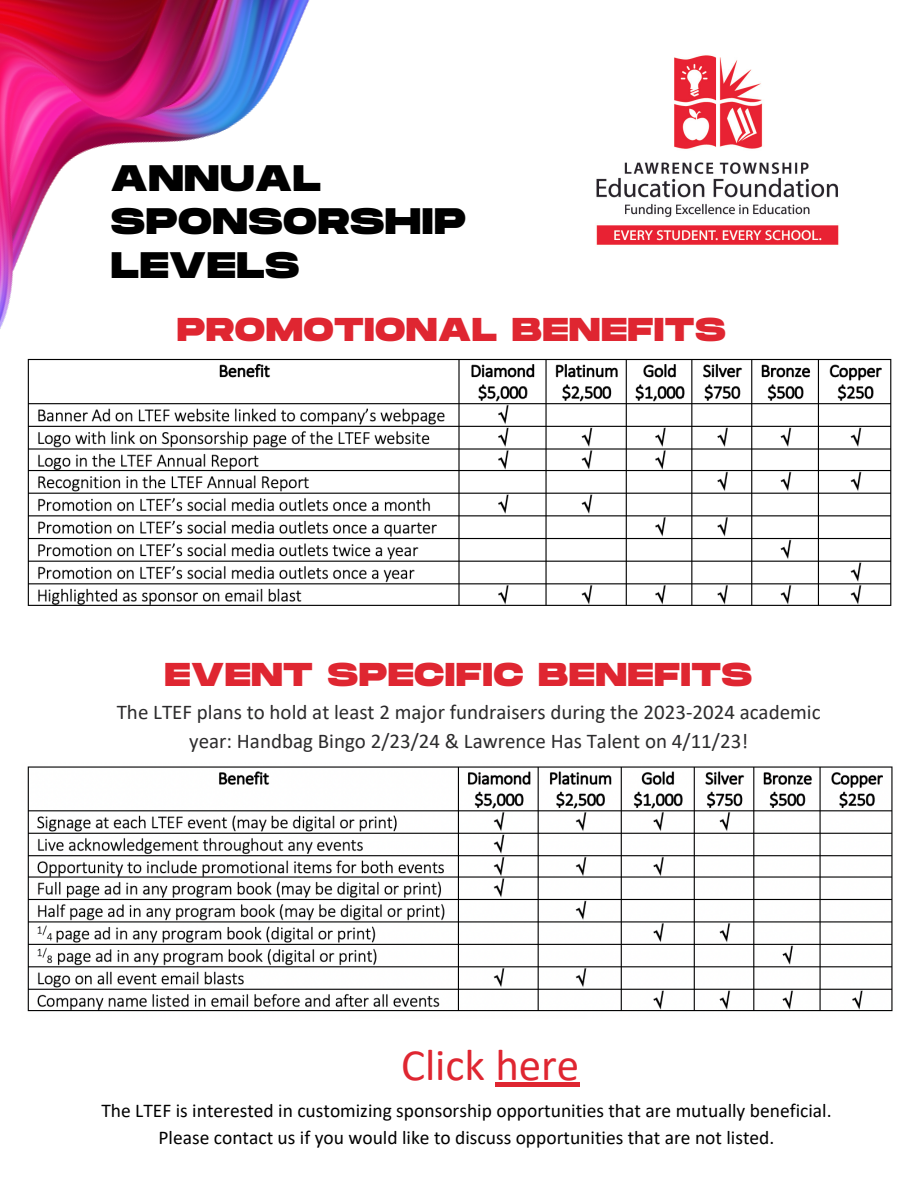
<style>
.page{position:relative;width:918px;height:1188px;background:#fff}
.page>*{position:absolute;margin:0;border:0;box-sizing:border-box;transform-origin:0 0}
.t1{font:45px "Calibri";color:#df2631}
.t2{font:800 36.9px "Monument Extended";letter-spacing:.03em;color:#000}
.t3{font:800 33px "Monument Extended";letter-spacing:.03em;color:#df2631}
.t4{font:21px/29.2px "Calibri";color:#2c2b2c;text-align:center}
.t5{font:19.5px "Calibri";color:#000}
</style>
<div class="page">
<img style="left:0;top:0;width:310px;height:329px">
<img style="left:596px;top:55px;width:243px;height:190px">
<img style="left:27px;top:358px;width:865px;height:248px">
<img style="left:27px;top:766px;width:866px;height:246px">
<hr style="left:495px;top:1083px;width:84px;height:4px;background:#df2631">
<p class="t2" style="left:111px;top:157px;width:211px">ANNUAL</p>
<p class="t2" style="left:111px;top:201px;width:356px">SPONSORSHIP</p>
<p class="t2" style="left:111px;top:245px;width:190px">LEVELS</p>
<p class="t3" style="left:177px;top:312px;width:550px">PROMOTIONAL BENEFITS</p>
<p class="t3" style="left:165px;top:657px;width:589px">EVENT SPECIFIC BENEFITS</p>
<p class="t4" style="left:117px;top:699px;width:705px">The LTEF plans to hold at least 2 major fundraisers during the 2023-2024 academic year: Handbag Bingo 2/23/24 &amp; Lawrence Has Talent on 4/11/23!</p>
<p class="t1" style="left:401px;top:1047px;width:180px">Click here</p>
<p class="t5" style="left:101px;top:1102px;width:732px">The LTEF is interested in customizing sponsorship opportunities that are mutually beneficial.</p>
<p class="t5" style="left:159px;top:1129px;width:617px">Please contact us if you would like to discuss opportunities that are not listed.</p>
</div>
